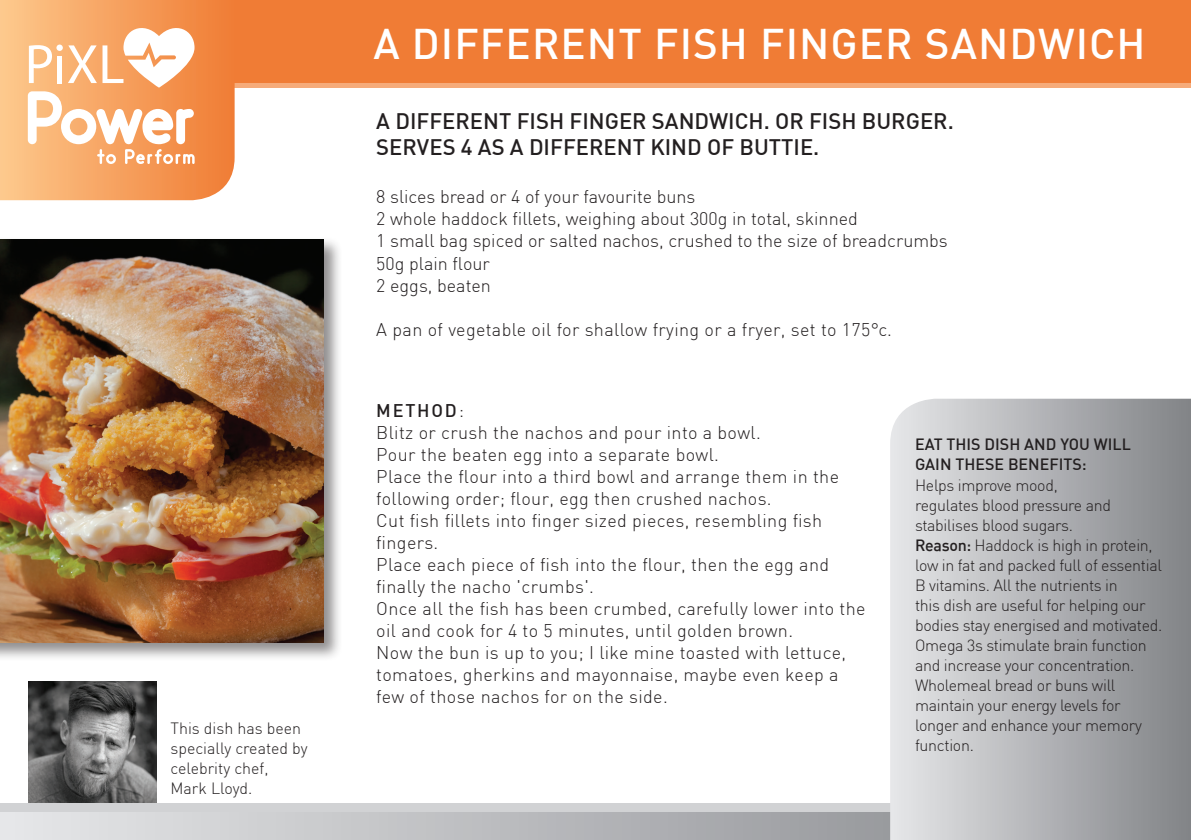
<style>
.page{position:relative;width:1191px;height:840px;background:#fff}
.page>*{position:absolute;margin:0;border:0;box-sizing:border-box;transform-origin:0 0}
.t1{font:500 42px "DIN";letter-spacing:.025em;color:#fff}
.t2{font:500 22px/26px "DIN";color:#231f20}
.t3{font:300 18px/22px "DIN";letter-spacing:.02em;color:#231f20}
.t4{font:300 18px/22px "DIN";color:#231f20}
.t5{font:300 16px/20px "DIN";letter-spacing:-.02em;color:#231f20}
.t6{font:300 16px/20px "DIN";color:#231f20}
.t7{font:500 16px/20px "DIN";color:#231f20}
.s1{font-weight:500}
</style>
<div class="page">
<img style="left:28px;top:681px;width:129px;height:122px">
<div style="left:0;top:803px;width:1191px;height:36px;background:#d1d2d4"></div>
<svg style="left:235px;top:82px;width:956px;height:6px;background:#f5a36e"></svg>
<div style="left:0;top:0;width:1191px;height:82px;background:#f07c35"></div>
<svg style="left:0;top:812px;width:890px;height:27px"></svg>
<div style="left:0;top:236px;width:343px;height:425px;background:#231f20;opacity:.5"></div>
<img style="left:0;top:239px;width:324px;height:403px">
<svg style="left:890px;top:398px;width:301px;height:441px;background:#b3b4b7"></svg>
<svg style="left:0;top:0;width:235px;height:200px"></svg>
<svg style="left:28px;top:20px;width:167px;height:144px"></svg>
<div style="left:57px;top:56px;width:5px;height:27px;background:#fff"></div>
<div style="left:56px;top:45px;width:7px;height:6px;background:#fff;border-radius:50%"></div>
<p class="t6" style="left:170px;top:717px;width:139px">This dish has been specially created by celebrity chef,<br>Mark Lloyd.</p>
<h1 class="t1" style="left:373px;top:17px;width:773px">A DIFFERENT FISH FINGER SANDWICH</h1>
<p class="t2" style="left:376px;top:108px;width:579px">A DIFFERENT FISH FINGER SANDWICH. OR FISH BURGER.<br>SERVES 4 AS A DIFFERENT KIND OF BUTTIE.</p>
<p class="t4" style="left:376px;top:186px;width:573px">8 slices bread or 4 of your favourite buns<br>2 whole haddock fillets, weighing about 300g in total, skinned<br>1 small bag spiced or salted nachos, crushed to the size of breadcrumbs 50g plain flour<br>2 eggs, beaten</p>
<p class="t3" style="left:376px;top:318px;width:517px">A pan of vegetable oil for shallow frying or a fryer, set to 175°c.</p>
<p class="t3" style="left:376px;top:399px;width:491px"><span class="s1">METHOD</span>:<br>Blitz or crush the nachos and pour into a bowl.<br>Pour the beaten egg into a separate bowl.<br>Place the flour into a third bowl and arrange them in the following order; flour, egg then crushed nachos.<br>Cut fish fillets into finger sized pieces, resembling fish fingers.<br>Place each piece of fish into the flour, then the egg and finally the nacho 'crumbs'.<br>Once all the fish has been crumbed, carefully lower into the oil and cook for 4 to 5 minutes, until golden brown.<br>Now the bun is up to you; I like mine toasted with lettuce, tomatoes, gherkins and mayonnaise, maybe even keep a few of those nachos for on the side.</p>
<p class="t7" style="left:915px;top:434px;width:217px">EAT THIS DISH AND YOU WILL<br>GAIN THESE BENEFITS:</p>
<p class="t5" style="left:915px;top:474px;width:249px">Helps improve mood,<br>regulates blood pressure and stabilises blood sugars.<br><span class="s1">Reason:</span> Haddock is high in protein, low in fat and packed full of essential<br>B vitamins. All the nutrients in<br>this dish are useful for helping our bodies stay energised and motivated.<br>Omega 3s stimulate brain function and increase your concentration.<br>Wholemeal bread or buns will maintain your energy levels for longer and enhance your memory function.</p>
</div>
